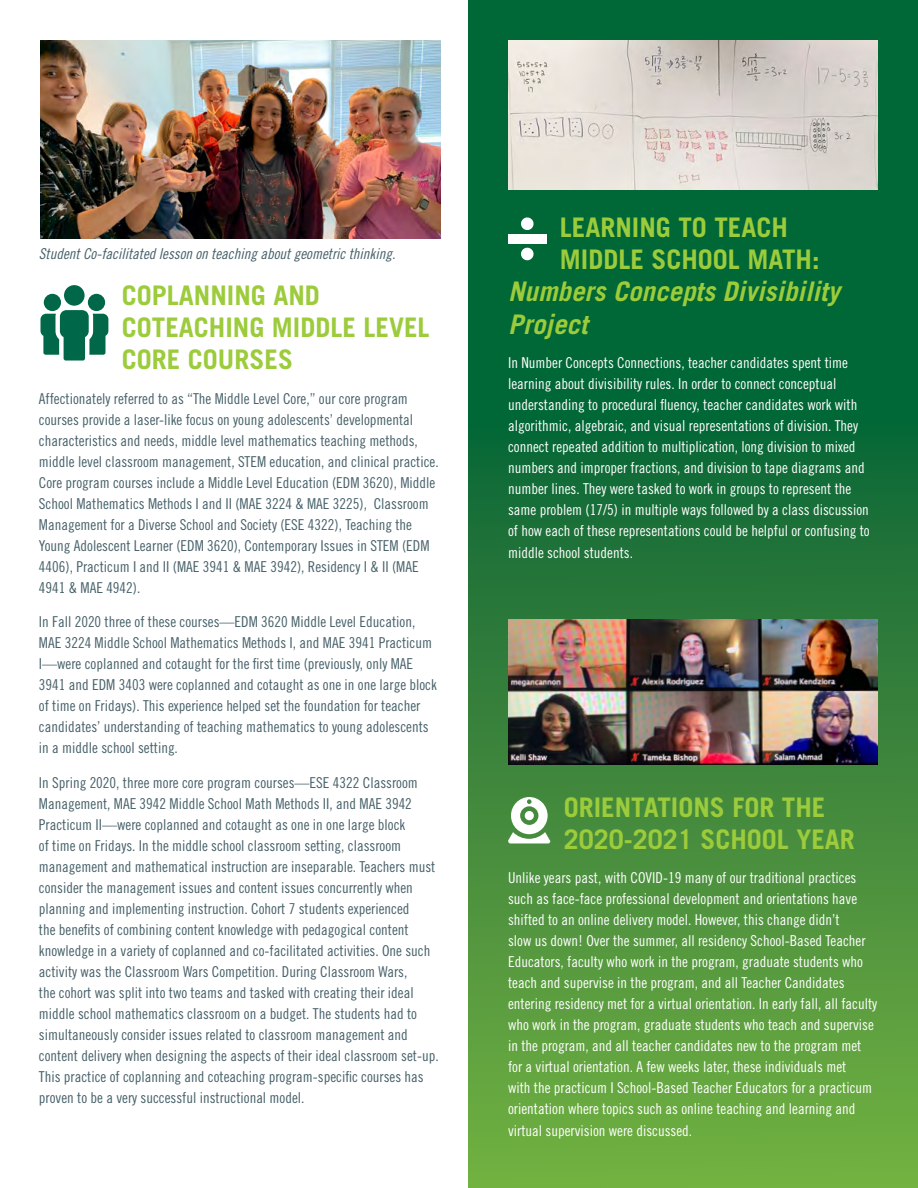
<style>
.page{position:relative;width:918px;height:1188px;background:#fff}
.page>*{position:absolute;margin:0;border:0;box-sizing:border-box;transform-origin:0 0}
.t1{font:700 27px/32.4px "Trade Gothic LT Std";color:#9ccb3b}
.t2{font:italic 700 27px/32.4px "Trade Gothic LT Std";color:#9ccb3b}
.t3{font:15px/21px "Trade Gothic LT Std Cn 18";color:#466069}
.t4{font:15px/21px "Trade Gothic LT Std Cn 18";color:#fff}
.t5{font:15px "Trade Gothic LT Std Cn 18 Obl";color:#466069}
</style>
<div class="page">
<svg style="left:469px;top:0;width:449px;height:1188px;background:#2e813a"></svg>
<img style="left:40px;top:40px;width:401px;height:199px">
<img style="left:508px;top:40px;width:369px;height:149px">
<img style="left:508px;top:620px;width:370px;height:145px">
<div style="left:508px;top:234px;width:38px;height:10px;background:#fff"></div>
<svg style="left:521px;top:217px;width:13px;height:13px"></svg>
<svg style="left:521px;top:248px;width:13px;height:12px"></svg>
<div style="left:44px;top:294px;width:17px;height:17px;background:#006848;border-radius:50%"></div>
<div style="left:64px;top:285px;width:21px;height:21px;background:#006848;border-radius:50%"></div>
<svg style="left:40px;top:310px;width:68px;height:51px"></svg>
<div style="left:88px;top:294px;width:17px;height:17px;background:#006848;border-radius:50%"></div>
<svg style="left:508px;top:797px;width:43px;height:46px"></svg>
<p class="t5" style="left:39px;top:244px;width:358px">Student Co-facilitated lesson on teaching about geometric thinking.</p>
<h1 class="t1" style="left:122px;top:278px;width:309px">COPLANNING AND<br>COTEACHING MIDDLE LEVEL<br>CORE COURSES</h1>
<p class="t3" style="left:39px;top:388px;width:401px">Affectionately referred to as “The Middle Level Core,” our core program courses provide a laser-like focus on young adolescents’ developmental characteristics and needs, middle level mathematics teaching methods, middle level classroom management, STEM education, and clinical practice.<br>Core program courses include a Middle Level Education (EDM 3620), Middle School Mathematics Methods I and II (MAE 3224 &amp; MAE 3225), Classroom Management for a Diverse School and Society (ESE 4322), Teaching the Young Adolescent Learner (EDM 3620), Contemporary Issues in STEM (EDM 4406), Practicum I and II (MAE 3941 &amp; MAE 3942), Residency I &amp; II (MAE 4941 &amp; MAE 4942).</p>
<p class="t3" style="left:39px;top:611px;width:400px">In Fall 2020 three of these courses—EDM 3620 Middle Level Education, MAE 3224 Middle School Mathematics Methods I, and MAE 3941 Practicum I—were coplanned and cotaught for the first time (previously, only MAE 3941 and EDM 3403 were coplanned and cotaught as one in one large block of time on Fridays). This experience helped set the foundation for teacher candidates’ understanding of teaching mathematics to young adolescents in a middle school setting.</p>
<p class="t3" style="left:39px;top:772px;width:401px">In Spring 2020, three more core program courses—ESE 4322 Classroom Management, MAE 3942 Middle School Math Methods II, and MAE 3942<br>Practicum II—were coplanned and cotaught as one in one large block<br>of time on Fridays. In the middle school classroom setting, classroom management and mathematical instruction are inseparable. Teachers must consider the management issues and content issues concurrently when planning and implementing instruction. Cohort 7 students experienced<br>the benefits of combining content knowledge with pedagogical content knowledge in a variety of coplanned and co-facilitated activities. One such activity was the Classroom Wars Competition. During Classroom Wars,<br>the cohort was split into two teams and tasked with creating their ideal middle school mathematics classroom on a budget. The students had to simultaneously consider issues related to classroom management and content delivery when designing the aspects of their ideal classroom set-up.<br>This practice of coplanning and coteaching program-specific courses has proven to be a very successful instructional model.</p>
<h1 class="t1" style="left:560px;top:210px;width:261px">LEARNING TO TEACH<br>MIDDLE SCHOOL MATH:</h1>
<h1 class="t2" style="left:508px;top:276px;width:333px">Numbers Concepts Divisibility<br>Project</h1>
<p class="t4" style="left:508px;top:352px;width:363px">In Number Concepts Connections, teacher candidates spent time learning about divisibility rules. In order to connect conceptual understanding to procedural fluency, teacher candidates work with algorithmic, algebraic, and visual representations of division. They connect repeated addition to multiplication, long division to mixed numbers and improper fractions, and division to tape diagrams and number lines. They were tasked to work in groups to represent the same problem (17/5) in multiple ways followed by a class discussion of how each of these representations could be helpful or confusing to middle school students.</p>
<h1 class="t1" style="left:564px;top:790px;width:293px">ORIENTATIONS FOR THE<br>2020-2021 SCHOOL YEAR</h1>
<p class="t4" style="left:508px;top:867px;width:371px">Unlike years past, with COVID-19 many of our traditional practices such as face-face professional development and orientations have shifted to an online delivery model. However, this change didn’t<br>slow us down! Over the summer, all residency School-Based Teacher Educators, faculty who work in the program, graduate students who teach and supervise in the program, and all Teacher Candidates entering residency met for a virtual orientation. In early fall, all faculty who work in the program, graduate students who teach and supervise in the program, and all teacher candidates new to the program met for a virtual orientation. A few weeks later, these individuals met<br>with the practicum I School-Based Teacher Educators for a practicum orientation where topics such as online teaching and learning and virtual supervision were discussed.</p>
</div>
